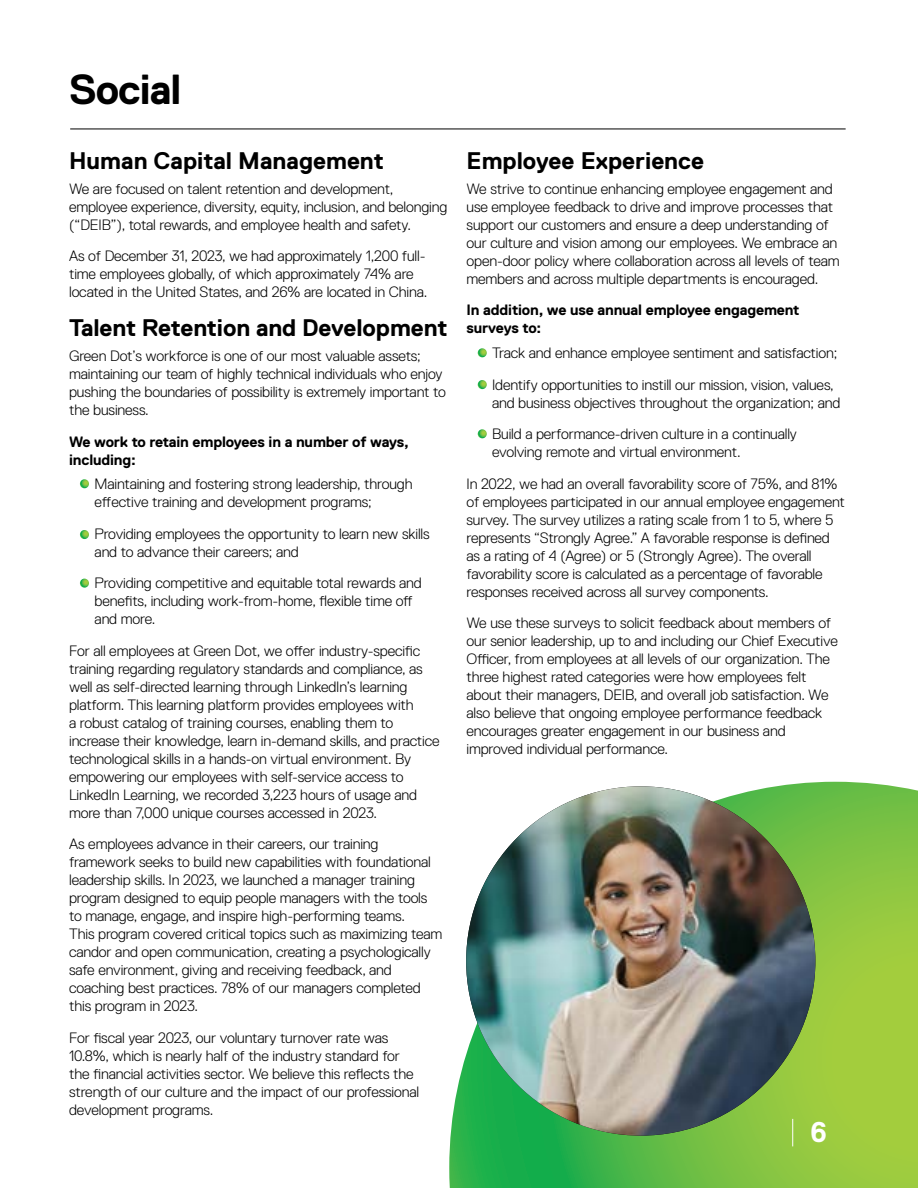
<style>
.page{position:relative;width:918px;height:1188px;background:#fff}
.page>*{position:absolute;margin:0;border:0;box-sizing:border-box;transform-origin:0 0}
.t1{font:700 42px "Replica";letter-spacing:-.025em;color:#000}
.t2{font:700 28.5px "Replica";color:#fff}
.t3{font:700 24px "Replica";color:#000}
.t4{font:300 15px/18px "Replica";letter-spacing:-.01em;color:#000}
.t5{font:700 15px/18px "Replica";letter-spacing:-.01em;color:#000}
</style>
<div class="page">
<svg style="left:449px;top:782px;width:469px;height:406px"></svg>
<svg style="left:792px;top:1119px;width:1px;height:27px"></svg>
<hr style="left:70px;top:129px;width:776px;height:1px;background:#000">
<svg style="left:80px;top:479px;width:9px;height:9px"></svg>
<svg style="left:478px;top:348px;width:9px;height:9px"></svg>
<svg style="left:478px;top:380px;width:9px;height:9px"></svg>
<svg style="left:478px;top:429px;width:9px;height:9px"></svg>
<svg style="left:80px;top:530px;width:9px;height:9px"></svg>
<svg style="left:80px;top:579px;width:9px;height:9px"></svg>
<img style="left:466px;top:786px;width:349px;height:350px;border-radius:175px">
<h1 class="t1" style="left:69px;top:67px;width:114px">Social</h1>
<h3 class="t3" style="left:69px;top:147px;width:316px">Human Capital Management</h3>
<p class="t4" style="left:69px;top:180px;width:380px">We are focused on talent retention and development, employee experience, diversity, equity, inclusion, and belonging (“DEIB”), total rewards, and employee health and safety.</p>
<p class="t4" style="left:69px;top:247px;width:360px">As of December 31, 2023, we had approximately 1,200 full&shy;time employees globally, of which approximately 74% are located in the United States, and 26% are located in China.</p>
<h3 class="t3" style="left:69px;top:315px;width:380px">Talent Retention and Development</h3>
<p class="t4" style="left:69px;top:347px;width:378px">Green Dot’s workforce is one of our most valuable assets; maintaining our team of highly technical individuals who enjoy pushing the boundaries of possibility is extremely important to the business.</p>
<p class="t5" style="left:69px;top:432px;width:341px">We work to retain employees in a number of ways, including:</p>
<p class="t4" style="left:95px;top:475px;width:319px">Maintaining and fostering strong leadership, through effective training and development programs;</p>
<p class="t4" style="left:95px;top:525px;width:337px">Providing employees the opportunity to learn new skills and to advance their careers; and</p>
<p class="t4" style="left:95px;top:574px;width:329px">Providing competitive and equitable total rewards and benefits, including work-from-home, flexible time off and more.</p>
<p class="t4" style="left:69px;top:642px;width:372px">For all employees at Green Dot, we offer industry-specific training regarding regulatory standards and compliance, as well as self-directed learning through LinkedIn’s learning platform. This learning platform provides employees with<br>a robust catalog of training courses, enabling them to increase their knowledge, learn in-demand skills, and practice technological skills in a hands-on virtual environment. By empowering our employees with self-service access to LinkedIn Learning, we recorded 3,223 hours of usage and more than 7,000 unique courses accessed in 2023.</p>
<p class="t4" style="left:69px;top:835px;width:375px">As employees advance in their careers, our training framework seeks to build new capabilities with foundational leadership skills. In 2023, we launched a manager training program designed to equip people managers with the tools to manage, engage, and inspire high-performing teams.<br>This program covered critical topics such as maximizing team candor and open communication, creating a psychologically safe environment, giving and receiving feedback, and coaching best practices. 78% of our managers completed this program in 2023.</p>
<p class="t4" style="left:69px;top:1029px;width:352px">For fiscal year 2023, our voluntary turnover rate was 10.8%, which is nearly half of the industry standard for the financial activities sector. We believe this reflects the strength of our culture and the impact of our professional development programs.</p>
<h3 class="t3" style="left:467px;top:147px;width:239px">Employee Experience</h3>
<p class="t4" style="left:467px;top:180px;width:375px">We strive to continue enhancing employee engagement and use employee feedback to drive and improve processes that support our customers and ensure a deep understanding of our culture and vision among our employees. We embrace an open-door policy where collaboration across all levels of team members and across multiple departments is encouraged.</p>
<p class="t5" style="left:467px;top:301px;width:334px">In addition, we use annual employee engagement surveys to:</p>
<p class="t4" style="left:492px;top:337px;width:347px;line-height:31.5px">Track and enhance employee sentiment and satisfaction;<br>Identify opportunities to instill our mission, vision, values,</p>
<p class="t4" style="left:492px;top:387px;width:350px;line-height:31.5px">and business objectives throughout the organization; and<br>Build a performance-driven culture in a continually</p>
<p class="t4" style="left:467px;top:436px;width:372px;line-height:31.5px;text-indent:26px">evolving remote and virtual environment.<br>In 2022, we had an overall favorability score of 75%, and 81%</p>
<p class="t4" style="left:467px;top:492px;width:380px">of employees participated in our annual employee engagement survey. The survey utilizes a rating scale from 1 to 5, where 5 represents “Strongly Agree.” A favorable response is defined as a rating of 4 (Agree) or 5 (Strongly Agree). The overall favorability score is calculated as a percentage of favorable responses received across all survey components.</p>
<p class="t4" style="left:467px;top:614px;width:373px">We use these surveys to solicit feedback about members of our senior leadership, up to and including our Chief Executive Officer, from employees at all levels of our organization. The three highest rated categories were how employees felt about their managers, DEIB, and overall job satisfaction. We also believe that ongoing employee performance feedback encourages greater engagement in our business and improved individual performance.</p>
<h2 class="t2" style="left:810px;top:1117px;width:18px">6</h2>
</div>
